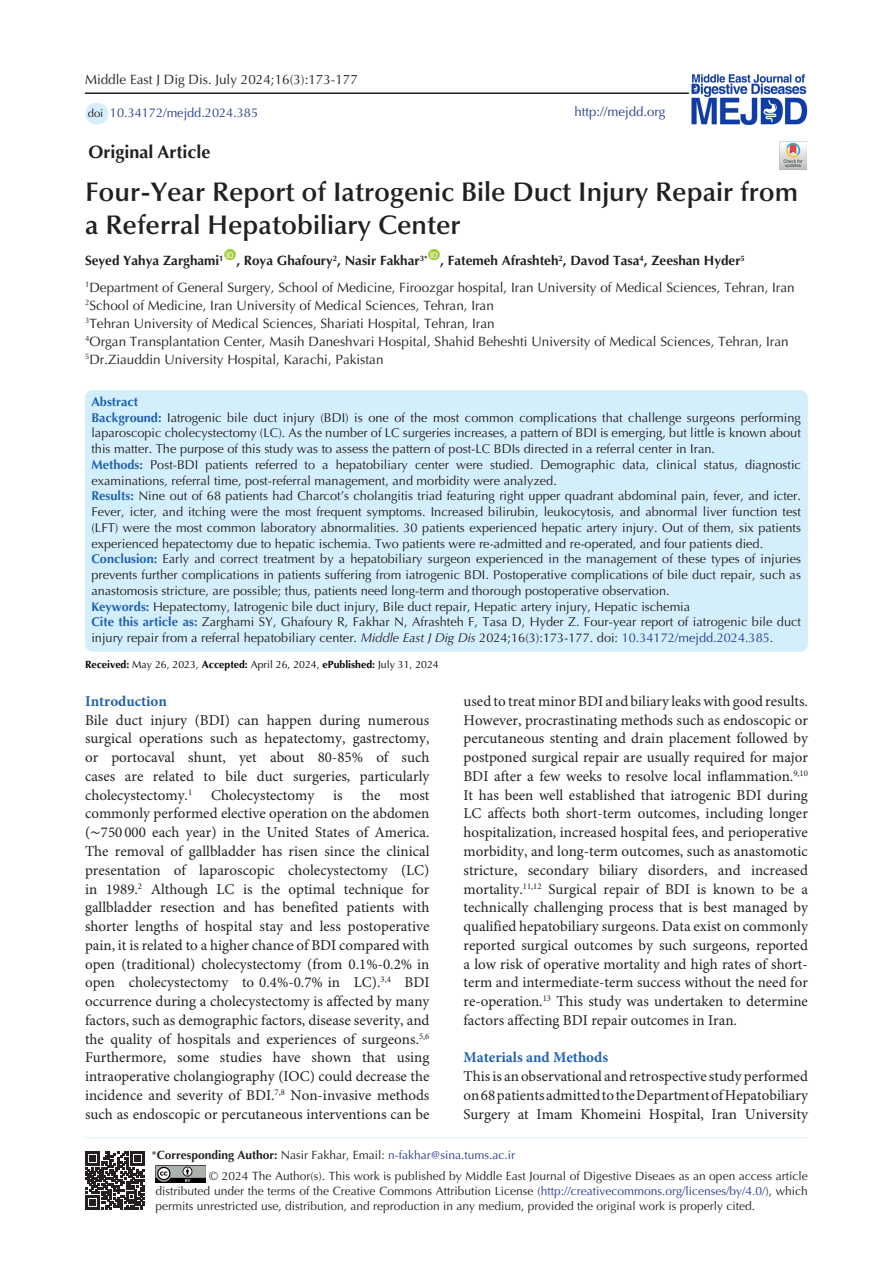
<style>
.page{position:relative;width:893px;height:1263px;background:#fff}
.page>*{position:absolute;margin:0;border:0;box-sizing:border-box;transform-origin:0 0}
.t1{font:600 27px/33px "Optima LT Std";color:#231f20}
.t2{font:700 18px "Optima LT Std";color:#231f20}
.t3{font:15px/18.8px "Minion Pro";color:#231f20;text-align:justify}
.t4{font:700 15px "Minion Pro";color:#2261ae}
.t5{font:13.5px "Optima LT Std";color:#231f20}
.t6{font:700 13.5px "Optima LT Std";color:#231f20}
.t7{font:13.2px "Optima LT Std";color:#253f8e}
.t8{font:12.75px/15.8px "Optima LT Std";color:#231f20;text-align:justify}
.t9{font:12.75px "Optima LT Std";color:#253f8e}
.t10{font:700 12.75px "Optima LT Std";color:#1960b1}
.t11{font:12px/15px "Optima LT Std";color:#231f20;text-align:justify}
.t12{font:12px "Optima LT Std";color:#253f8e}
.t13{font:11.25px "Optima LT Std";color:#231f20}
.t14{font:10.5px "Optima LT Std";color:#040503}
.t15{font:7.8px "Arial";color:#fff}
.s1{font-weight:700;color:#2261ae}
.s2{font-style:italic}
.s3{color:#253f8e}
.s4{font-weight:700}
.s5{font-family:"Cambria Math"}
.s6{color:#231f20}
.s7{font-weight:700;color:#231f20}
</style>
<div class="page">
<hr style="left:85px;top:1137px;width:723px;height:1px;background:#d4effc">
<div style="left:224px;top:249px;width:12px;height:11px;background:#a6ce39;border-radius:50%"></div>
<div style="left:428px;top:249px;width:12px;height:11px;background:#a6ce39;border-radius:50%"></div>
<img style="left:156px;top:1166px;width:49px;height:17px">
<div style="left:85px;top:103px;width:23px;height:22px;background:#d4effb;border-radius:50%"></div>
<div style="left:88px;top:108px;width:19px;height:11px;background:#d4effb"></div>
<hr style="left:85px;top:92px;width:604px;height:2px;background:#231f20">
<img style="left:779px;top:141px;width:28px;height:28px">
<svg style="left:86px;top:1151px;width:58px;height:58px"></svg>
<img style="left:691px;top:74px;width:117px;height:51px">
<div style="left:85px;top:390px;width:723px;height:262px;background:#d4effc;border-radius:8px"></div>
<p class="t5" style="left:85px;top:72px;width:274px">Middle East J Dig Dis. July 2024;16(3):173-177</p>
<p class="t13" style="left:88px;top:106px;width:17px">doi</p>
<p class="t9" style="left:110px;top:105px;width:150px">10.34172/mejdd.2024.385</p>
<p class="t7" style="left:574px;top:104px;width:92px">http://mejdd.org</p>
<p class="t2" style="left:89px;top:141px;width:124px">Original Article</p>
<p class="t1" style="left:85px;top:176px;width:715px">Four-Year Report of Iatrogenic Bile Duct Injury Repair from a Referral Hepatobiliary Center</p>
<p class="t6" style="left:85px;top:253px;width:140px">Seyed Yahya Zarghami<sup>1</sup></p>
<p class="t15" style="left:226px;top:250px;width:9px">ID</p>
<p class="t15" style="left:430px;top:250px;width:9px">ID</p>
<p class="t6" style="left:440px;top:253px;width:306px">, Fatemeh Afrashteh<sup>2</sup>, Davod Tasa<sup>4</sup>, Zeeshan Hyder<sup>5</sup></p>
<p class="t5" style="left:85px;top:279px;width:711px"><sup>1</sup>Department of General Surgery, School of Medicine, Firoozgar hospital, Iran University of Medical Sciences, Tehran, Iran</p>
<p class="t5" style="left:85px;top:297px;width:410px"><sup>2</sup>School of Medicine, Iran University of Medical Sciences, Tehran, Iran</p>
<p class="t5" style="left:85px;top:315px;width:411px"><sup>3</sup>Tehran University of Medical Sciences, Shariati Hospital, Tehran, Iran</p>
<p class="t5" style="left:85px;top:333px;width:705px"><sup>4</sup>Organ Transplantation Center, Masih Daneshvari Hospital, Shahid Beheshti University of Medical Sciences, Tehran, Iran</p>
<p class="t5" style="left:85px;top:351px;width:300px"><sup>5</sup>Dr.Ziauddin University Hospital, Karachi, Pakistan</p>
<p class="t6" style="left:236px;top:253px;width:193px">, Roya Ghafoury<sup>2</sup>, Nasir Fakhar<sup>3*</sup></p>
<p class="t10" style="left:91px;top:394px;width:48px">Abstract</p>
<p class="t8" style="left:91px;top:410px;width:711px"><span class="s1">Background:</span> Iatrogenic bile duct injury (BDI) is one of the most common complications that challenge surgeons performing laparoscopic cholecystectomy (LC). As the number of LC surgeries increases, a pattern of BDI is emerging, but little is known about this matter. The purpose of this study was to assess the pattern of post-LC BDIs directed in a referral center in Iran.</p>
<p class="t8" style="left:91px;top:457px;width:711px"><span class="s1">Methods:</span> Post-BDI patients referred to a hepatobiliary center were studied. Demographic data, clinical status, diagnostic examinations, referral time, post-referral management, and morbidity were analyzed.</p>
<p class="t8" style="left:91px;top:488px;width:711px"><span class="s1">Results:</span> Nine out of 68 patients had Charcot’s cholangitis triad featuring right upper quadrant abdominal pain, fever, and icter.<br>Fever, icter, and itching were the most frequent symptoms. Increased bilirubin, leukocytosis, and abnormal liver function test (LFT) were the most common laboratory abnormalities. 30 patients experienced hepatic artery injury. Out of them, six patients experienced hepatectomy due to hepatic ischemia. Two patients were re-admitted and re-operated, and four patients died.</p>
<p class="t8" style="left:91px;top:551px;width:711px"><span class="s1">Conclusion:</span> Early and correct treatment by a hepatobiliary surgeon experienced in the management of these types of injuries prevents further complications in patients suffering from iatrogenic BDI. Postoperative complications of bile duct repair, such as anastomosis stricture, are possible; thus, patients need long-term and thorough postoperative observation.</p>
<p class="t8" style="left:91px;top:599px;width:600px"><span class="s1">Keywords:</span> Hepatectomy, Iatrogenic bile duct injury, Bile duct repair, Hepatic artery injury, Hepatic ischemia</p>
<p class="t8" style="left:91px;top:614px;width:711px"><span class="s1">Cite this article as:</span> Zarghami SY, Ghafoury R, Fakhar N, Afrashteh F, Tasa D, Hyder Z. Four-year report of iatrogenic bile duct injury repair from a referral hepatobiliary center. <span class="s2">Middle East J Dig Dis</span> 2024;16(3):173-177. doi: <span class="s3">10.34172/mejdd.2024.385</span>.</p>
<p class="t14" style="left:85px;top:658px;width:355px"><span class="s4">Received:</span> May 26, 2023, <span class="s4">Accepted:</span> April 26, 2024, <span class="s4">ePublished:</span> July 31, 2024</p>
<p class="t4" style="left:85px;top:691px;width:83px">Introduction</p>
<p class="t3" style="left:85px;top:711px;width:346px">Bile duct injury (BDI) can happen during numerous surgical operations such as hepatectomy, gastrectomy, or portocaval shunt, yet about 80-85% of such cases are related to bile duct surgeries, particularly cholecystectomy.<sup>1</sup></p>
<p class="t3" style="left:211px;top:786px;width:105px">Cholecystectomy</p>
<p class="t3" style="left:333px;top:786px;width:11px">is</p>
<p class="t3" style="left:362px;top:786px;width:20px">the</p>
<p class="t3" style="left:85px;top:786px;width:346px;text-indent:314px">most commonly performed elective operation on the abdomen (<span class="s5">∼</span>750 000 each year) in the United States of America.<br>The removal of gallbladder has risen since the clinical presentation of laparoscopic cholecystectomy (LC) in 1989.<sup>2</sup> Although LC is the optimal technique for gallbladder resection and has benefited patients with shorter lengths of hospital stay and less postoperative pain, it is related to a higher chance of BDI compared with open (traditional) cholecystectomy (from 0.1%-0.2% in open cholecystectomy to 0.4%-0.7% in LC).<sup>3,4</sup> BDI occurrence during a cholecystectomy is affected by many factors, such as demographic factors, disease severity, and the quality of hospitals and experiences of surgeons.<sup>5,6<br></sup>Furthermore, some studies have shown that using intraoperative cholangiography (IOC) could decrease the incidence and severity of BDI.<sup>7,8</sup> Non-invasive methods such as endoscopic or percutaneous interventions can be</p>
<p class="t3" style="left:463px;top:692px;width:346px">used to treat minor BDI and biliary leaks with good results.<br>However, procrastinating methods such as endoscopic or percutaneous stenting and drain placement followed by postponed surgical repair are usually required for major BDI after a few weeks to resolve local inflammation.<sup>9,10<br></sup>It has been well established that iatrogenic BDI during LC affects both short-term outcomes, including longer hospitalization, increased hospital fees, and perioperative morbidity, and long-term outcomes, such as anastomotic stricture, secondary biliary disorders, and increased mortality.<sup>11,12</sup> Surgical repair of BDI is known to be a technically challenging process that is best managed by qualified hepatobiliary surgeons. Data exist on commonly reported surgical outcomes by such surgeons, reported a low risk of operative mortality and high rates of short&shy;term and intermediate-term success without the need for re-operation.<sup>13</sup> This study was undertaken to determine factors affecting BDI repair outcomes in Iran.</p>
<p class="t4" style="left:463px;top:1047px;width:146px">Materials and Methods</p>
<p class="t3" style="left:463px;top:1067px;width:346px">Thisis an observational and retrospective study performed on68patientsadmittedtotheDepartmentofHepatobiliary Surgery at Imam Khomeini Hospital, Iran University</p>
<p class="t12" style="left:151px;top:1148px;width:365px"><span class="s6">*</span><span class="s7">Corresponding Author:</span> <span class="s6">Nasir Fakhar, Email:</span> n-fakhar@sina.tums.ac.ir</p>
<p class="t11" style="left:156px;top:1168px;width:654px;text-indent:53px">© 2024 The Author(s). This work is published by Middle East Journal of Digestive Diseaes as an open access article distributed under the terms of the Creative Commons Attribution License (<span class="s3">http://creativecommons.org/licenses/by/4.0/</span>), which permits unrestricted use, distribution, and reproduction in any medium, provided the original work is properly cited.</p>
</div>
